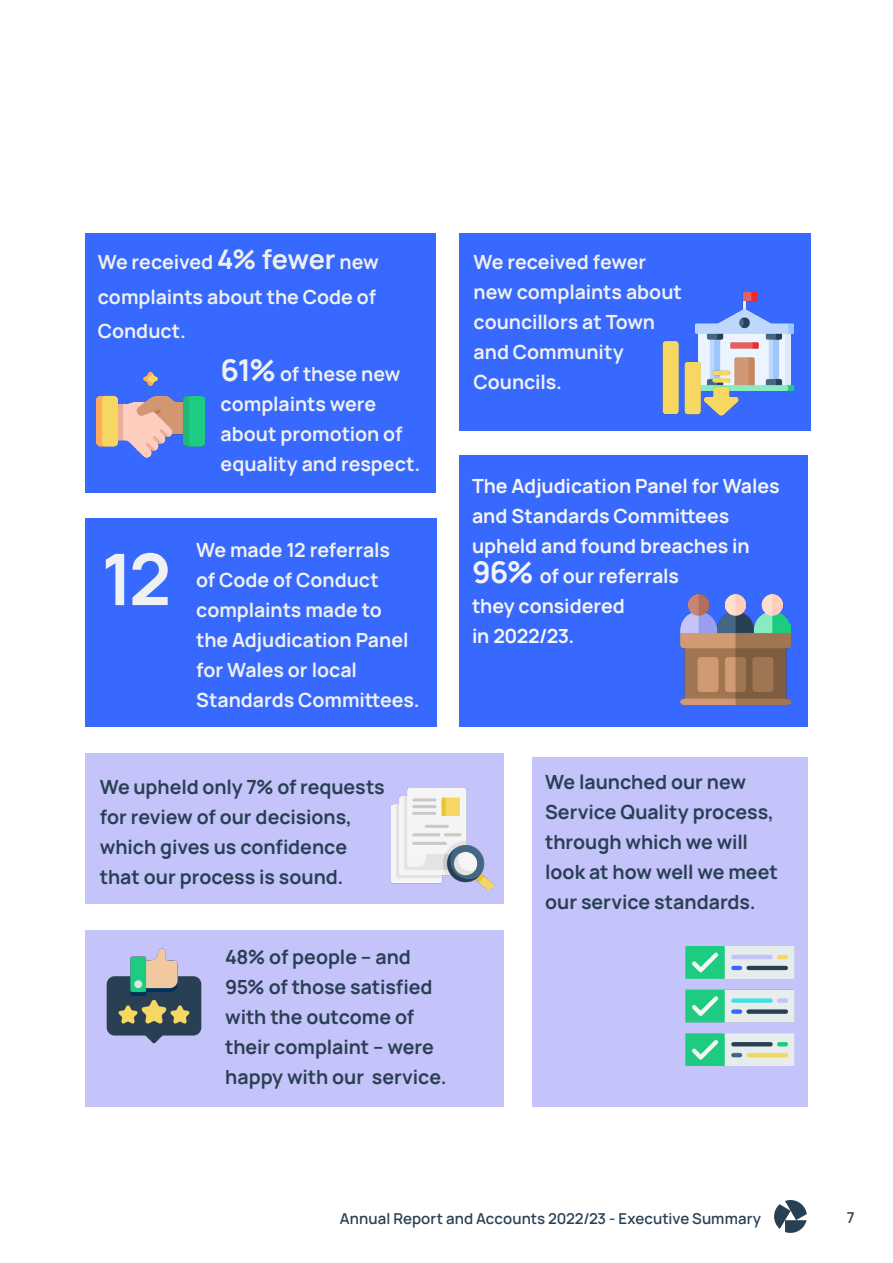
<style>
.page{position:relative;width:893px;height:1263px;background:#fff}
.page>*{position:absolute;margin:0;border:0;box-sizing:border-box;transform-origin:0 0}
.PSOW_page_footer{font:700 71.25px "Manrope";color:#eff1f0}
.PSOW_page_footer-2{font:700 19.5px/30px "Manrope";letter-spacing:-.005em;color:#eff1f0}
.PSOW_page_footer-3{font:700 19.5px/30px "Manrope";letter-spacing:-.005em;color:#294054}
.PSOW_Lead_Paragraph_2{font:700 19.5px/30px "Manrope";letter-spacing:-.005em;color:#f5f5f5}
.t1{font:600 15px "Manrope";letter-spacing:.005em;color:#294054}
.s1{font-size:27px}
.s2{font-size:30px}
</style>
<div class="page">
<svg style="left:774px;top:1200px;width:33px;height:33px"></svg>
<div style="left:85px;top:753px;width:418px;height:150px;background:#c4c3fa"></div>
<div style="left:533px;top:757px;width:275px;height:350px;background:#c4c3fa"></div>
<img style="left:685px;top:947px;width:110px;height:119px">
<div style="left:85px;top:931px;width:418px;height:176px;background:#c4c3fa"></div>
<img style="left:106px;top:948px;width:96px;height:96px">
<div style="left:85px;top:518px;width:351px;height:209px;background:#3869ff"></div>
<img style="left:391px;top:788px;width:101px;height:101px">
<div style="left:85px;top:234px;width:351px;height:259px;background:#3869ff"></div>
<img style="left:96px;top:371px;width:109px;height:87px">
<div style="left:459px;top:233px;width:351px;height:197px;background:#3869ff"></div>
<div style="left:459px;top:455px;width:349px;height:272px;background:#3869ff"></div>
<img style="left:696px;top:293px;width:97px;height:97px">
<img style="left:662px;top:335px;width:78px;height:81px">
<img style="left:681px;top:594px;width:110px;height:110px">
<p class="PSOW_page_footer-2" style="left:98px;top:246px;width:282px">We received <span class="s1">4% fewer</span> new</p>
<p class="PSOW_page_footer-2" style="left:98px;top:281px;width:280px">complaints about the Code of</p>
<p class="PSOW_page_footer-2" style="left:98px;top:315px;width:90px">Conduct.</p>
<p class="PSOW_page_footer-2" style="left:221px;top:358px;width:201px"><span class="s2">61%</span> of these new complaints were about promotion of equality and respect.</p>
<p class="PSOW_page_footer" style="left:102px;top:529px;width:71px">12</p>
<p class="PSOW_page_footer-2" style="left:196px;top:534px;width:225px">We made 12 referrals<br>of Code of Conduct complaints made to<br>the Adjudication Panel for Wales or local<br>Standards Committees.</p>
<p class="PSOW_page_footer-3" style="left:100px;top:771px;width:286px">We upheld only 7% of requests for review of our decisions, which gives us confidence that our process is sound.</p>
<p class="PSOW_page_footer-3" style="left:225px;top:941px;width:223px">48% of people – and<br>95% of those satisfied with the outcome of their complaint – were happy with our service.</p>
<p class="PSOW_page_footer-2" style="left:474px;top:246px;width:210px">We received fewer new complaints about councillors at Town and Community<br>Councils.</p>
<p class="PSOW_Lead_Paragraph_2" style="left:472px;top:470px;width:309px">The Adjudication Panel for Wales and Standards Committees upheld and found breaches in</p>
<p class="PSOW_Lead_Paragraph_2" style="left:472px;top:560px;width:209px"><span class="s2">96%</span> of our referrals</p>
<p class="PSOW_Lead_Paragraph_2" style="left:472px;top:590px;width:154px">they considered</p>
<p class="PSOW_Lead_Paragraph_2" style="left:472px;top:620px;width:104px">in 2022/23.</p>
<p class="PSOW_page_footer-3" style="left:545px;top:766px;width:234px">We launched our new<br>Service Quality process, through which we will look at how well we meet our service standards.</p>
<p class="t1" style="left:340px;top:1208px;width:423px">Annual Report and Accounts 2022/23 - Executive Summary</p>
<p class="t1" style="left:847px;top:1206px;width:9px">7</p>
</div>
